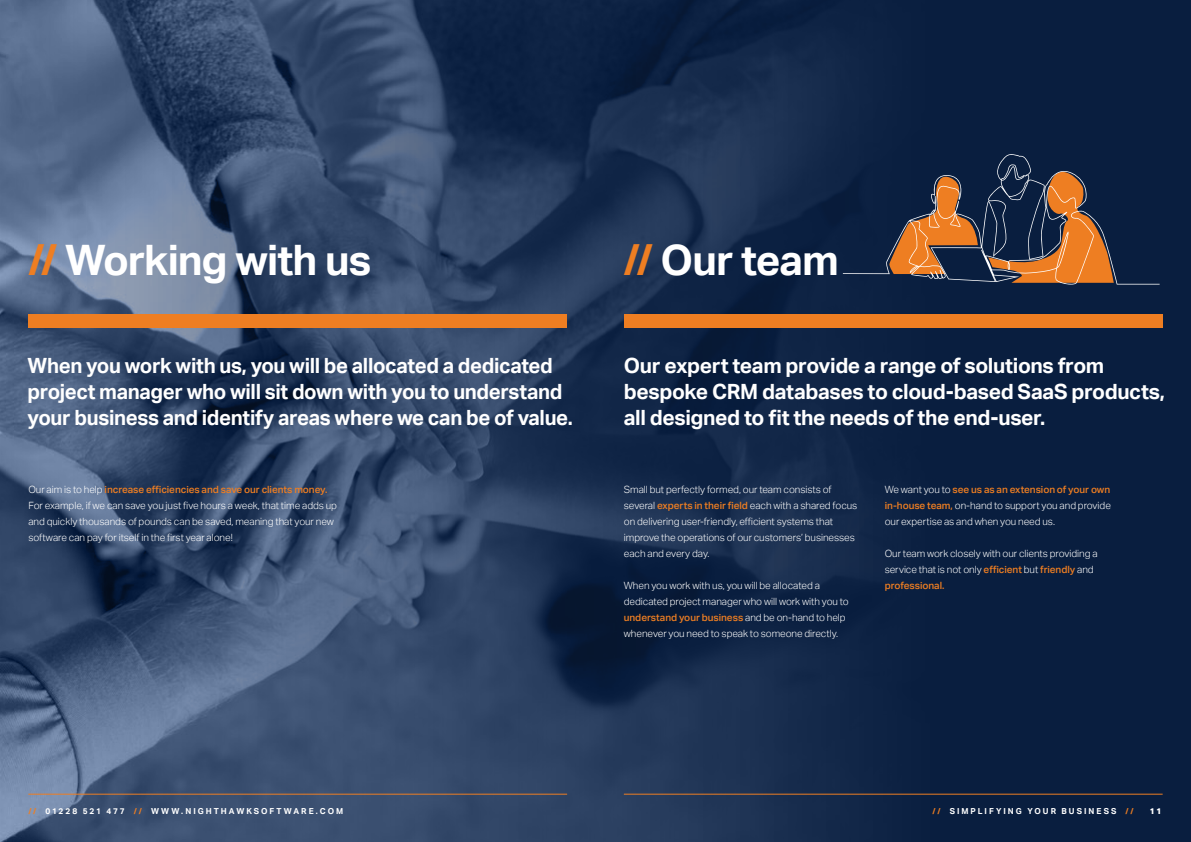
<style>
.page{position:relative;width:1191px;height:842px;background:#091e3f}
.page>*{position:absolute;margin:0;border:0;box-sizing:border-box;transform-origin:0 0}
.t1{font:700 42px "Aktiv Grotesk";letter-spacing:-.025em;color:#fff}
.t2{font:700 21px/26px "Aktiv Grotesk";letter-spacing:-.02em;color:#fff}
.t3{font:300 10px/16px "Aktiv Grotesk";letter-spacing:-.005em;color:#fff}
.t4{font:700 8.2px "Aktiv Grotesk";letter-spacing:.245em;color:#fff}
.t5{font:800 8.2px "Aktiv Grotesk";color:#fff}
.s1{color:#ee7e22}
.s2{font-weight:500;color:#ee7e22}
</style>
<div class="page">
<img style="left:0;top:0;width:1008px;height:842px">
<div style="left:624px;top:315px;width:538px;height:13px;background:#ee7e22"></div>
<div style="left:28px;top:315px;width:539px;height:13px;background:#ee7e22"></div>
<hr style="left:624px;top:794px;width:538px;height:1px;background:#ee7e22">
<hr style="left:28px;top:794px;width:539px;height:1px;background:#ee7e22">
<svg style="left:843px;top:152px;width:316px;height:133px"></svg>
<h1 class="t1" style="left:28px;top:235px;width:344px"><span class="s1">//</span> Working with us</h1>
<h1 class="t1" style="left:624px;top:235px;width:216px"><span class="s1">//</span> Our team</h1>
<h2 class="t2" style="left:28px;top:353px;width:547px">When you work with us, you will be allocated a dedicated project manager who will sit down with you to understand your business and identify areas where we can be of value.</h2>
<p class="t3" style="left:28px;top:481px;width:310px">Our aim is to help <span class="s2">increase efficiencies and save our clients money.<br></span>For example, if we can save you just five hours a week, that time adds up and quickly thousands of pounds can be saved, meaning that your new software can pay for itself in the first year alone!</p>
<h2 class="t2" style="left:624px;top:353px;width:543px">Our expert team provide a range of solutions from bespoke CRM databases to cloud-based SaaS products, all designed to fit the needs of the end-user.</h2>
<p class="t3" style="left:624px;top:481px;width:235px">Small but perfectly formed, our team consists of several <span class="s2">experts in their field</span> each with a shared focus on delivering user-friendly, efficient systems that improve the operations of our customers’ businesses each and every day.</p>
<p class="t3" style="left:624px;top:577px;width:226px">When you work with us, you will be allocated a dedicated project manager who will work with you to <span class="s2">understand your business</span> and be on-hand to help whenever you need to speak to someone directly.</p>
<p class="t3" style="left:884px;top:481px;width:228px;text-align:justify">We want you to <span class="s2">see us as an extension of your own in-house team,</span> on-hand to support you and provide our expertise as and when you need us.</p>
<p class="t3" style="left:884px;top:545px;width:214px">Our team work closely with our clients providing a service that is not only <span class="s2">efficient</span> but <span class="s2">friendly</span> and <span class="s2">professional.</span></p>
<p class="t4" style="left:28px;top:806px;width:316px"><span class="s1">//</span> 01228 521 477 <span class="s1">//</span> WWW.NIGHTHAWKSOFTWARE.COM</p>
<p class="t4" style="left:932px;top:807px;width:202px"><span class="s1">//</span> SIMPLIFYING YOUR BUSINESS <span class="s1">//</span></p>
<p class="t5" style="left:1150px;top:806px;width:13px">11</p>
</div>
